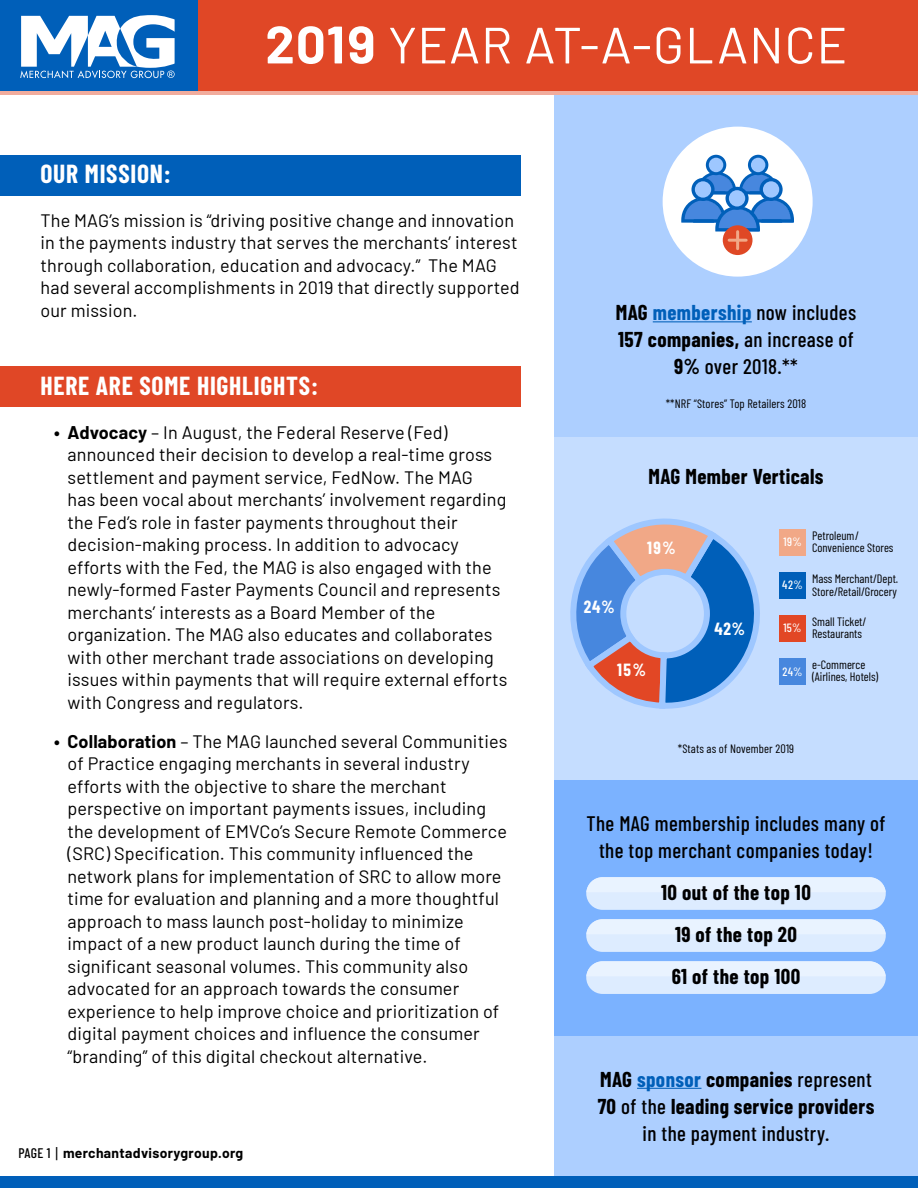
<style>
.page{position:relative;width:918px;height:1188px;background:#fff}
.page>*{position:absolute;margin:0;border:0;box-sizing:border-box;transform-origin:0 0}
.t1{font:50.85px "Barlow";letter-spacing:.02em;color:#fff}
.t2{font:700 25.5px "Barlow Condensed";letter-spacing:.03em;color:#fff}
.t3{font:700 21px/27px "Barlow Condensed";letter-spacing:.02em;color:#000;text-align:center}
.t4{font:500 21px/27px "Barlow Condensed";letter-spacing:.02em;color:#000;text-align:center}
.t5{font:18px/22.5px "Barlow";letter-spacing:.01em;color:#000}
.t6{font:700 17.25px "Barlow Condensed";letter-spacing:.075em;color:#fff}
.t7{font:700 13.8px "Barlow";letter-spacing:.025em;color:#000}
.t8{font:12.15px/12.1px "Barlow Condensed";color:#000}
.t9{font:500 12px "Barlow Condensed";letter-spacing:.03em;color:#fff}
.s1{font-weight:700;font-size:52.65px}
.s2{font-weight:700}
.s3{font-family:"Barlow Condensed";font-weight:500}
.s4{font-family:"Museo Sans 500";font-weight:400}
.s5{font-weight:700;color:#005fb9}
.s6{color:#005fb9}
.s7{font-weight:500}
</style>
<div class="page">
<div style="left:0;top:155px;width:521px;height:40px;background:#005fb9"></div>
<div style="left:0;top:367px;width:521px;height:40px;background:#e04726"></div>
<div style="left:195px;top:0;width:723px;height:93px;background:#e04726"></div>
<div style="left:0;top:0;width:197px;height:93px;background:#005fb9"></div>
<svg style="left:20px;top:15px;width:155px;height:63px"></svg>
<div style="left:0;top:1176px;width:918px;height:12px;background:#005fb9"></div>
<hr style="left:0;top:92px;width:918px;height:3px;background:#f1ac9d">
<div style="left:554px;top:1036px;width:364px;height:140px;background:#adcfff"></div>
<div style="left:554px;top:95px;width:364px;height:400px;background:#adcfff"></div>
<div style="left:554px;top:780px;width:364px;height:256px;background:#7bb2ff"></div>
<svg style="left:586px;top:877px;width:300px;height:33px;background:#dfedff"></svg>
<svg style="left:586px;top:919px;width:300px;height:33px;background:#dfedff"></svg>
<svg style="left:586px;top:961px;width:300px;height:33px;background:#dfedff"></svg>
<hr style="left:637px;top:1088px;width:64px;height:1px;background:#005fb9">
<hr style="left:653px;top:321px;width:99px;height:1px;background:#005fb9">
<div style="left:663px;top:127px;width:150px;height:150px;background:#fff;border-radius:50%"></div>
<svg style="left:681px;top:155px;width:113px;height:78px"></svg>
<div style="left:723px;top:225px;width:30px;height:30px;background:#df4825;border-radius:50%"></div>
<hr style="left:729px;top:239px;width:17px;height:3px;background:#f1a887">
<hr style="left:736px;top:232px;width:3px;height:17px;background:#f1a887">
<div style="left:554px;top:438px;width:364px;height:342px;background:#c5ddff"></div>
<div style="left:779px;top:529px;width:27px;height:26px;background:#f1a887"></div>
<div style="left:779px;top:572px;width:27px;height:27px;background:#005fb9"></div>
<div style="left:779px;top:615px;width:27px;height:27px;background:#e24725"></div>
<div style="left:779px;top:658px;width:27px;height:27px;background:#4787de"></div>
<svg style="left:570px;top:518px;width:190px;height:191px"></svg>
<p class="t1" style="left:265px;top:8px;width:584px"><span class="s1">2019</span> YEAR AT-A-GLANCE</p>
<p class="t2" style="left:40px;top:156px;width:132px">OUR MISSION:</p>
<p class="t5" style="left:40px;top:208px;width:481px">The MAG’s mission is “driving positive change and innovation in the payments industry that serves the merchants’ interest through collaboration, education and advocacy.” The MAG had several accomplishments in 2019 that directly supported our mission.</p>
<p class="t2" style="left:40px;top:368px;width:279px">HERE ARE SOME HIGHLIGHTS:</p>
<p class="t5" style="left:68px;top:420px;width:442px;text-indent:-14px"><span class="s2">• Advocacy</span> – In August, the Federal Reserve (Fed) announced their decision to develop a real-time gross settlement and payment service, FedNow. The MAG<br>has been vocal about merchants’ involvement regarding the Fed’s role in faster payments throughout their decision-making process. In addition to advocacy efforts with the Fed, the MAG is also engaged with the newly-formed Faster Payments Council and represents merchants’ interests as a Board Member of the organization. The MAG also educates and collaborates with other merchant trade associations on developing issues within payments that will require external efforts with Congress and regulators.</p>
<p class="t5" style="left:68px;top:729px;width:441px;text-indent:-14px"><span class="s2">• Collaboration</span> – The MAG launched several Communities of Practice engaging merchants in several industry efforts with the objective to share the merchant perspective on important payments issues, including the development of EMVCo’s Secure Remote Commerce (SRC) Specification. This community influenced the network plans for implementation of SRC to allow more time for evaluation and planning and a more thoughtful approach to mass launch post-holiday to minimize impact of a new product launch during the time of significant seasonal volumes. This community also advocated for an approach towards the consumer experience to help improve choice and prioritization of digital payment choices and influence the consumer “branding” of this digital checkout alternative.</p>
<p class="t7" style="left:18px;top:1143px;width:226px"><span class="s3">PAGE 1</span> <span class="s4">|</span> merchantadvisorygroup.org</p>
<p class="t4" style="left:616px;top:298px;width:242px"><span class="s2">MAG</span> <span class="s5">membership</span> now includes<br><span class="s2">157 companies,</span> an increase of<br><span class="s2">9%</span> over 2018.**</p>
<p class="t8" style="left:666px;top:397px;width:142px">**NRF “Stores” Top Retailers 2018</p>
<p class="t3" style="left:649px;top:462px;width:176px">MAG Member Verticals</p>
<p class="t6" style="left:584px;top:594px;width:33px">24%</p>
<p class="t6" style="left:647px;top:536px;width:30px">19%</p>
<p class="t6" style="left:617px;top:658px;width:30px">15%</p>
<p class="t6" style="left:714px;top:617px;width:32px">42%</p>
<p class="t9" style="left:783px;top:533px;width:20px">19%</p>
<p class="t9" style="left:782px;top:576px;width:22px">42%</p>
<p class="t9" style="left:784px;top:619px;width:20px">15%</p>
<p class="t9" style="left:783px;top:663px;width:22px">24%</p>
<p class="t8" style="left:812px;top:529px;width:83px">Petroleum/<br>Convenience Stores</p>
<p class="t8" style="left:812px;top:572px;width:88px">Mass Merchant/Dept.<br>Store/Retail/Grocery</p>
<p class="t8" style="left:812px;top:615px;width:56px">Small Ticket/<br>Restaurants</p>
<p class="t8" style="left:812px;top:657px;width:68px">e-Commerce (Airlines, Hotels)</p>
<p class="t8" style="left:678px;top:742px;width:118px">*Stats as of November 2019</p>
<p class="t4" style="left:586px;top:808px;width:301px">The MAG membership includes many of the top merchant companies today!</p>
<p class="t3" style="left:661px;top:878px;width:151px">10 out of the top 10</p>
<p class="t3" style="left:675px;top:920px;width:123px">19 of the top 20</p>
<p class="t3" style="left:672px;top:962px;width:130px">61 of the top 100</p>
<p class="t3" style="left:598px;top:1065px;width:278px">MAG <span class="s6">sponsor</span> companies <span class="s7">represent<br></span>70 <span class="s7">of the</span> leading service providers <span class="s7">in the payment industry.</span></p>
</div>
